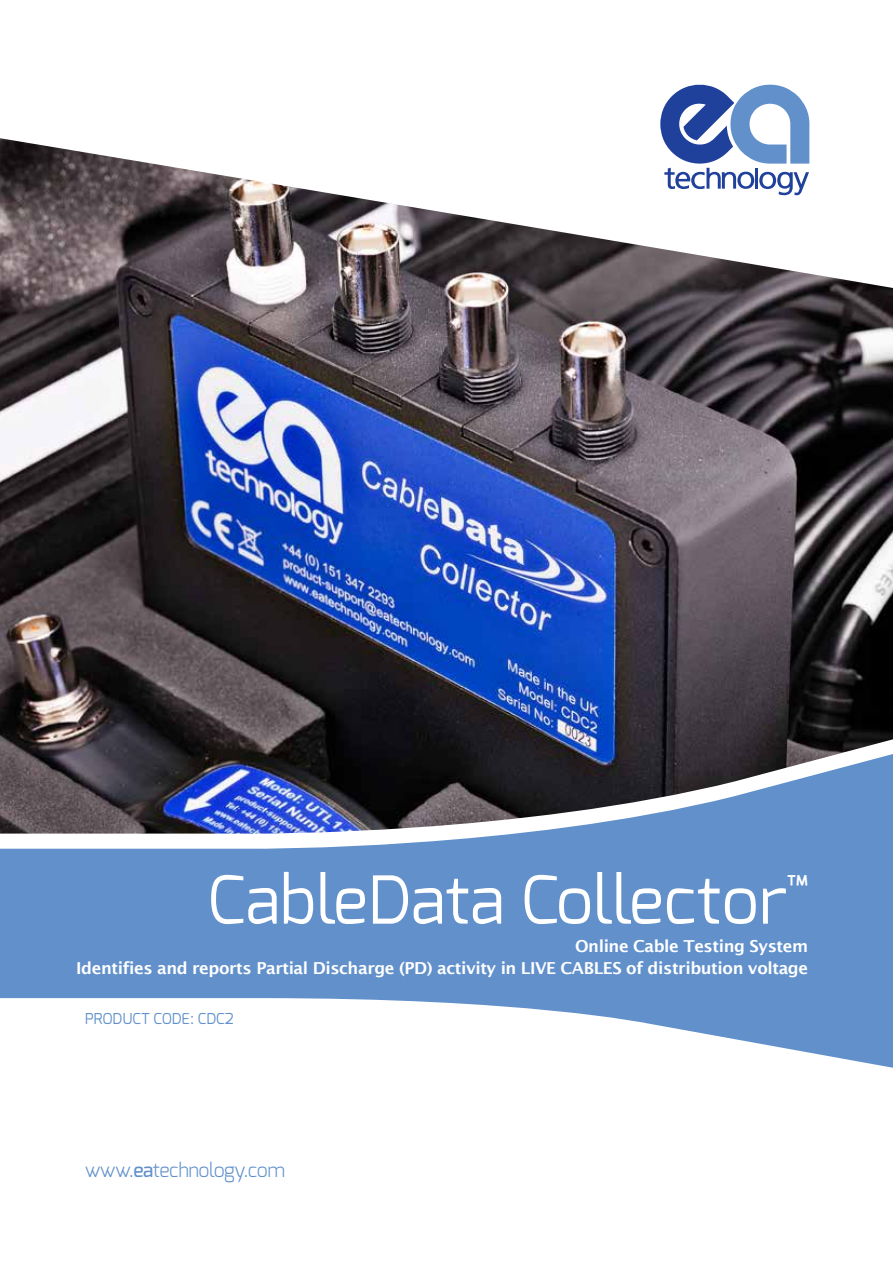
<style>
.page{position:relative;width:893px;height:1263px;background:#fff}
.page>*{position:absolute;margin:0;border:0;box-sizing:border-box;transform-origin:0 0}
.t1{font:66px "Exo";color:#fff}
.t2{font:300 19.5px "Exo";letter-spacing:-.025em;color:#6190cb}
.t3{font:600 16.5px/22.2px "Lucida Sans";letter-spacing:-.025em;color:#fff;text-align:right}
.t4{font:15px "Exo";color:#6190cb}
.s1{font-weight:500}
</style>
<div class="page">
<img style="left:0;top:138px;width:893px;height:613px">
<svg style="left:0;top:751px;width:893px;height:317px;fill:#6190cb"></svg>
<svg style="left:660px;top:85px;width:149px;height:110px"></svg>
<h1 class="t1" style="left:208px;top:857px;width:602px">CableData Collector<sup>™</sup></h1>
<p class="t3" style="left:76px;top:935px;width:733px">Online Cable Testing System<br>Identifies and reports Partial Discharge (PD) activity in LIVE CABLES of distribution voltage</p>
<p class="t4" style="left:85px;top:1009px;width:150px">PRODUCT CODE: CDC2</p>
<p class="t2" style="left:85px;top:1157px;width:201px">www.<span class="s1">ea</span>technology.com</p>
</div>
